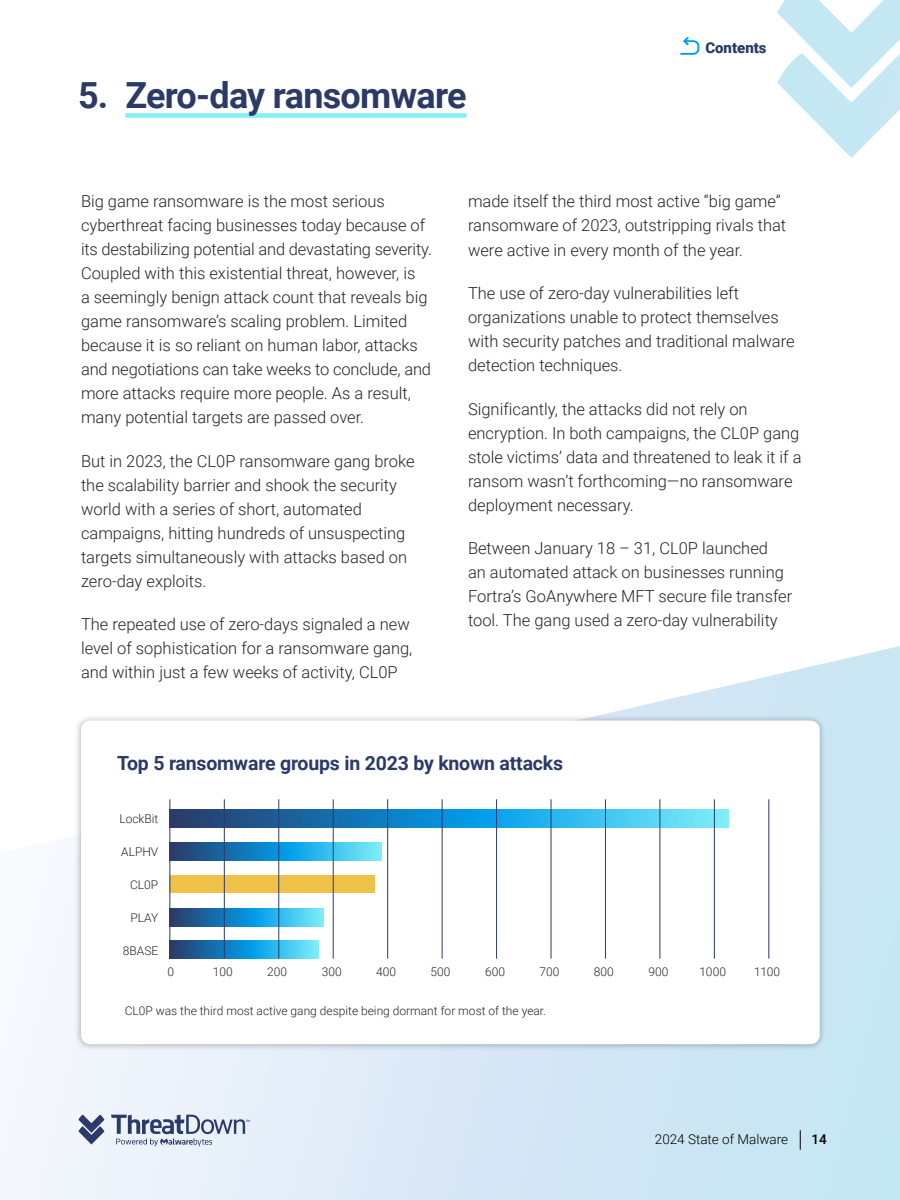
<style>
.page{position:relative;width:900px;height:1200px;background:#fff}
.page>*{position:absolute;margin:0;border:0;box-sizing:border-box;transform-origin:0 0}
.t1{font:700 36px "Roboto";letter-spacing:-.02em;color:#2b3a67}
.t2{font:700 19.5px "Roboto";letter-spacing:-.01em;color:#2b3a68}
.t3{font:300 16.5px/24px "Roboto";color:#252525}
.t4{font:900 15px "Roboto";color:#2b3a67}
.t5{font:300 13.5px "Roboto";color:#000}
.t6{font:500 13.5px "Roboto";color:#000}
.t7{font:300 12px "Roboto";color:#252525}
</style>
<div class="page">
<svg style="left:0;top:646px;width:900px;height:554px"></svg>
<svg style="left:800px;top:1130px;width:1px;height:20px"></svg>
<svg style="left:78px;top:1115px;width:26px;height:30px"></svg>
<svg style="left:111px;top:1115px;width:139px;height:31px;background:#b3bdd0"></svg>
<svg style="left:777px;top:0;width:123px;height:158px"></svg>
<svg style="left:680px;top:37px;width:20px;height:18px"></svg>
<div style="left:125px;top:113px;width:342px;height:5px;background:#83f0f8"></div>
<div style="left:75px;top:714px;width:751px;height:337px;background:#000;opacity:.3"></div>
<div style="left:81px;top:721px;width:739px;height:323px;background:#fff;border-radius:9px"></div>
<svg style="left:171px;top:809px;width:557px;height:18px;background:#2893c8"></svg>
<svg style="left:171px;top:842px;width:211px;height:18px;background:#2893c8"></svg>
<div style="left:170px;top:875px;width:205px;height:18px;background:#efc148"></div>
<svg style="left:171px;top:908px;width:153px;height:18px;background:#2893c8"></svg>
<svg style="left:171px;top:941px;width:147px;height:18px;background:#2892c8"></svg>
<hr style="left:170px;top:799px;width:1px;height:160px;background:#2b3a67">
<hr style="left:224px;top:799px;width:1px;height:160px;background:#2b3a67">
<hr style="left:279px;top:799px;width:1px;height:160px;background:#2b3a67">
<hr style="left:333px;top:799px;width:1px;height:160px;background:#2b3a67">
<hr style="left:387px;top:799px;width:1px;height:160px;background:#2b3a67">
<hr style="left:442px;top:799px;width:1px;height:160px;background:#2b3a67">
<hr style="left:496px;top:799px;width:1px;height:160px;background:#2b3a67">
<hr style="left:551px;top:799px;width:1px;height:160px;background:#2b3a67">
<hr style="left:605px;top:799px;width:1px;height:160px;background:#2b3a67">
<hr style="left:660px;top:799px;width:1px;height:160px;background:#2b3a67">
<hr style="left:714px;top:799px;width:1px;height:160px;background:#2b3a67">
<hr style="left:769px;top:799px;width:1px;height:160px;background:#2b3a67">
<h1 class="t1" style="left:78px;top:70px;width:390px">5. Zero-day ransomware</h1>
<p class="t4" style="left:705px;top:37px;width:63px">Contents</p>
<p class="t3" style="left:81px;top:189px;width:352px">Big game ransomware is the most serious cyberthreat facing businesses today because of its destabilizing potential and devastating severity.<br>Coupled with this existential threat, however, is<br>a seemingly benign attack count that reveals big game ransomware’s scaling problem. Limited because it is so reliant on human labor, attacks and negotiations can take weeks to conclude, and more attacks require more people. As a result, many potential targets are passed over.</p>
<p class="t3" style="left:81px;top:448px;width:335px">But in 2023, the CL0P ransomware gang broke the scalability barrier and shook the security world with a series of short, automated campaigns, hitting hundreds of unsuspecting targets simultaneously with attacks based on zero-day exploits.</p>
<p class="t3" style="left:81px;top:612px;width:333px">The repeated use of zero-days signaled a new level of sophistication for a ransomware gang, and within just a few weeks of activity, CL0P</p>
<p class="t3" style="left:468px;top:189px;width:320px">made itself the third most active “big game” ransomware of 2023, outstripping rivals that were active in every month of the year.</p>
<p class="t3" style="left:468px;top:281px;width:328px">The use of zero-day vulnerabilities left organizations unable to protect themselves with security patches and traditional malware detection techniques.</p>
<p class="t3" style="left:468px;top:396px;width:335px">Significantly, the attacks did not rely on encryption. In both campaigns, the CL0P gang stole victims’ data and threatened to leak it if a ransom wasn’t forthcoming—no ransomware deployment necessary.</p>
<p class="t3" style="left:468px;top:536px;width:326px">Between January 18 – 31, CL0P launched<br>an automated attack on businesses running Fortra’s GoAnywhere MFT secure file transfer tool. The gang used a zero-day vulnerability</p>
<p class="t2" style="left:117px;top:749px;width:447px">Top 5 ransomware groups in 2023 by known attacks</p>
<p class="t7" style="left:119px;top:810px;width:40px">LockBit</p>
<p class="t7" style="left:121px;top:843px;width:39px">ALPHV</p>
<p class="t7" style="left:130px;top:876px;width:30px">CL0P</p>
<p class="t7" style="left:130px;top:909px;width:29px">PLAY</p>
<p class="t7" style="left:123px;top:942px;width:37px">8BASE</p>
<p class="t7" style="left:168px;top:963px;width:8px">0</p>
<p class="t7" style="left:213px;top:963px;width:21px">100</p>
<p class="t7" style="left:267px;top:963px;width:21px">200</p>
<p class="t7" style="left:322px;top:963px;width:21px">300</p>
<p class="t7" style="left:376px;top:963px;width:21px">400</p>
<p class="t7" style="left:431px;top:963px;width:21px">500</p>
<p class="t7" style="left:485px;top:963px;width:21px">600</p>
<p class="t7" style="left:539px;top:963px;width:21px">700</p>
<p class="t7" style="left:594px;top:963px;width:21px">800</p>
<p class="t7" style="left:648px;top:963px;width:21px">900</p>
<p class="t7" style="left:699px;top:963px;width:28px">1000</p>
<p class="t7" style="left:754px;top:963px;width:27px">1100</p>
<p class="t7" style="left:125px;top:1003px;width:421px">CL0P was the third most active gang despite being dormant for most of the year.</p>
<p class="t5" style="left:655px;top:1130px;width:135px">2024 State of Malware</p>
<p class="t6" style="left:811px;top:1130px;width:17px">14</p>
</div>
